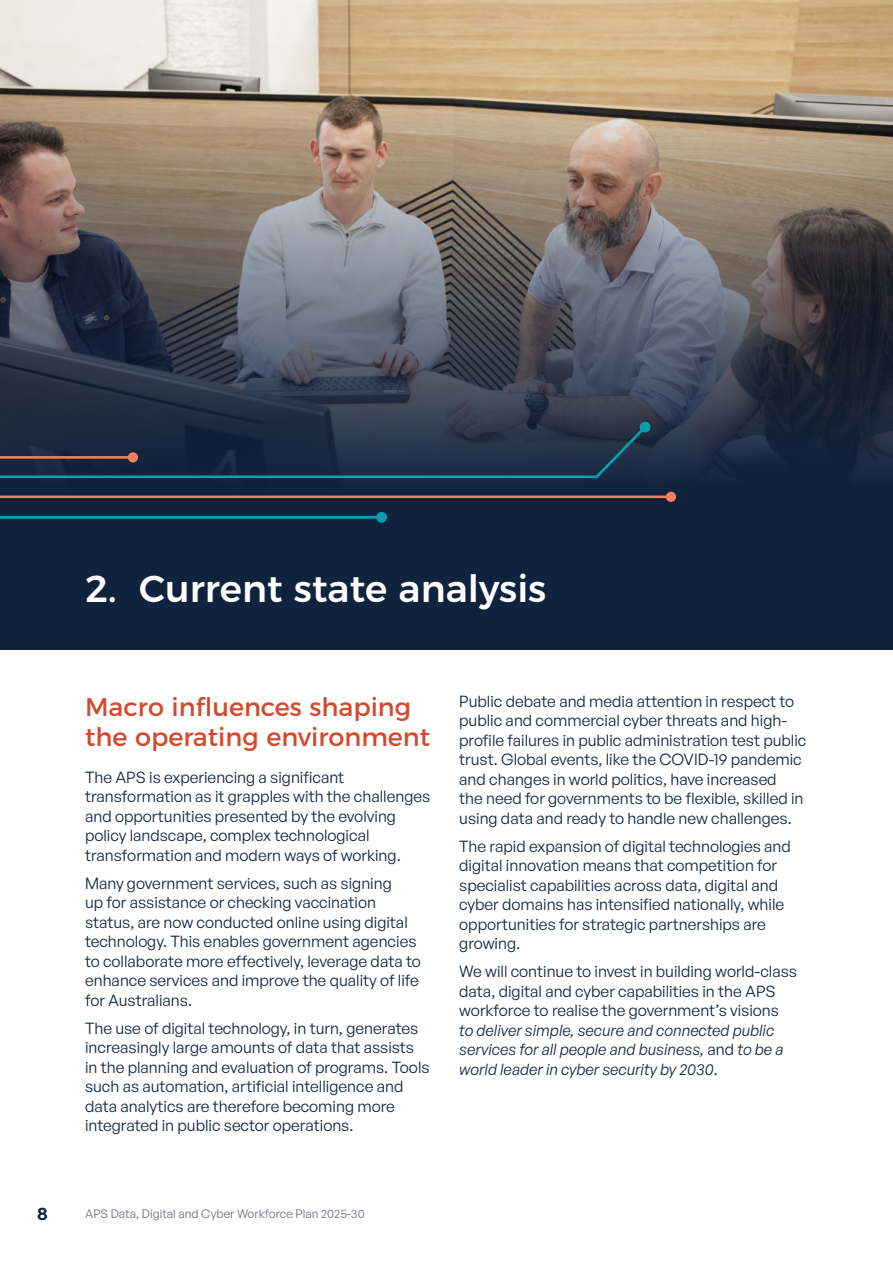
<style>
.page{position:relative;width:893px;height:1263px;background:#fff}
.page>*{position:absolute;margin:0;border:0;box-sizing:border-box;transform-origin:0 0}
.Numbered_h1{font:500 37.5px "Montserrat";color:#fff}
.t1{font:25.5px/30.6px "Montserrat";color:#d3492c}
.t2{font:600 18px "General Sans";color:#0f223e}
.body_text{font:15.75px/19.5px "General Sans";color:#0f223e}
.t3{font:12px "General Sans";color:#6f7083}
.s1{font-style:italic}
</style>
<div class="page">
<img style="left:0;top:0;width:893px;height:45px">
<svg style="left:0;top:45px;width:893px;height:604px;background:#56575d"></svg>
<svg style="left:0;top:423px;width:649px;height:56px;background:#1b3148"></svg>
<div style="left:640px;top:422px;width:10px;height:10px;background:#05a0ab;border-radius:50%"></div>
<hr style="left:0;top:495px;width:671px;height:3px;background:#f4805e">
<div style="left:666px;top:492px;width:10px;height:10px;background:#f4805e;border-radius:50%"></div>
<hr style="left:0;top:516px;width:382px;height:3px;background:#05a0ab">
<div style="left:376px;top:512px;width:11px;height:11px;background:#05a0ab;border-radius:50%"></div>
<hr style="left:0;top:456px;width:133px;height:3px;background:#f4805e">
<div style="left:128px;top:452px;width:10px;height:10px;background:#f4805e;border-radius:50%"></div>
<h1 class="Numbered_h1" style="left:85px;top:559px;width:463px">2. Current state analysis</h1>
<h2 class="t1" style="left:85px;top:689px;width:347px">Macro influences shaping the operating environment</h2>
<p class="body_text" style="left:85px;top:767px;width:347px">The APS is experiencing a significant transformation as it grapples with the challenges and opportunities presented by the evolving policy landscape, complex technological transformation and modern ways of working.</p>
<p class="body_text" style="left:85px;top:873px;width:337px">Many government services, such as signing<br>up for assistance or checking vaccination status, are now conducted online using digital technology. This enables government agencies to collaborate more effectively, leverage data to enhance services and improve the quality of life for Australians.</p>
<p class="body_text" style="left:85px;top:1018px;width:346px">The use of digital technology, in turn, generates increasingly large amounts of data that assists in the planning and evaluation of programs. Tools such as automation, artificial intelligence and data analytics are therefore becoming more integrated in public sector operations.</p>
<p class="t2" style="left:37px;top:1202px;width:12px">8</p>
<p class="t3" style="left:85px;top:1206px;width:281px">APS Data, Digital and Cyber Workforce Plan 2025-30</p>
<p class="body_text" style="left:459px;top:691px;width:349px">Public debate and media attention in respect to public and commercial cyber threats and high&shy;profile failures in public administration test public trust. Global events, like the COVID-19 pandemic and changes in world politics, have increased<br>the need for governments to be flexible, skilled in using data and ready to handle new challenges.</p>
<p class="body_text" style="left:459px;top:836px;width:333px">The rapid expansion of digital technologies and digital innovation means that competition for specialist capabilities across data, digital and cyber domains has intensified nationally, while opportunities for strategic partnerships are growing.</p>
<p class="body_text" style="left:459px;top:961px;width:339px">We will continue to invest in building world-class data, digital and cyber capabilities in the APS workforce to realise the government’s visions <span class="s1">to deliver simple, secure and connected public services for all people and business,</span> and <span class="s1">to be a world leader in cyber security by 2030</span>.</p>
</div>
